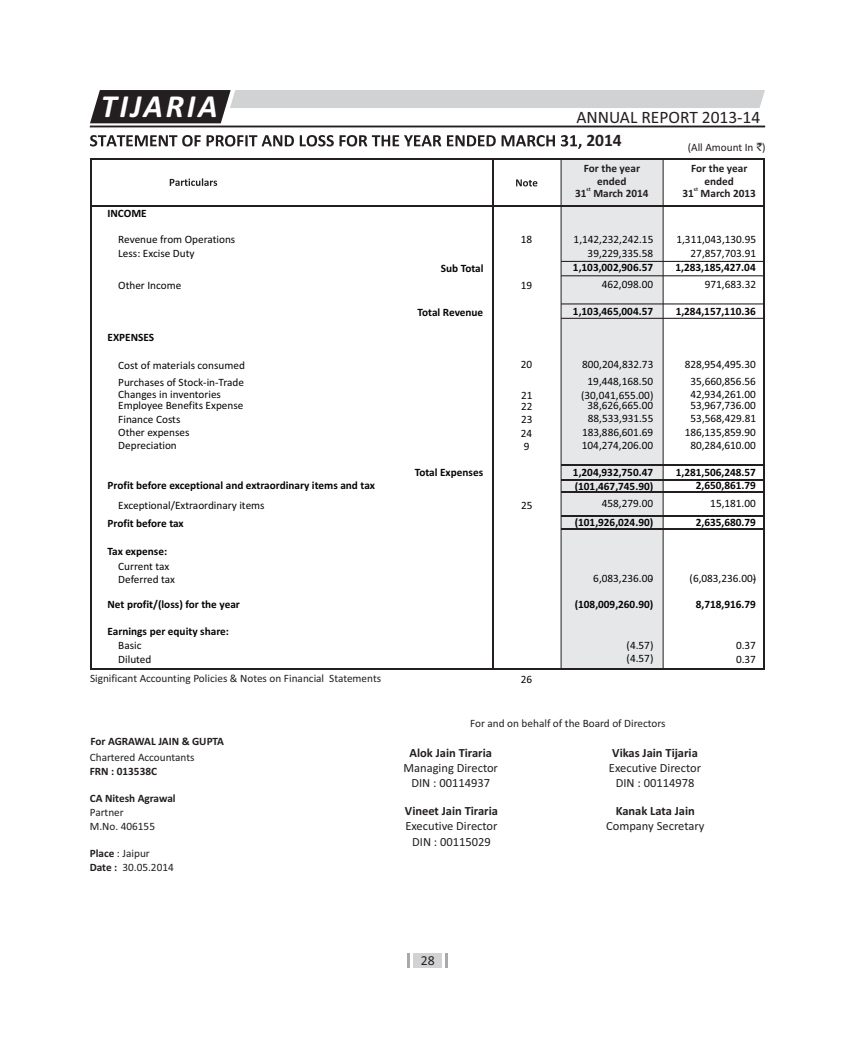
<style>
.page{position:relative;width:855px;height:1058px;background:#fff}
.page>*{position:absolute;margin:0;border:0;box-sizing:border-box;transform-origin:0 0}
.t1{font:italic 700 32.25px "Calibri";letter-spacing:.085em;color:#fff}
.t2{font:17.5px "Calibri";color:#231f20}
.t3{font:700 17.5px "Calibri";color:#231f20}
.t4{font:13.75px "Calibri";color:#231f20}
.t5{font:12.5px/15.2px "Calibri";color:#231f20;text-align:center}
.t6{font:700 12.5px "Calibri";color:#231f20}
.t7{font:11.25px/13.4px "Calibri";color:#040504}
.t8{font:700 11.25px/13.2px "Calibri";color:#040504;text-align:right}
.t9{font:11.25px/13.8px "Calibri";color:#231f20}
.t10{font:700 11.25px/12.2px "Calibri";color:#231f20;text-align:center}
.t11{font:700 5.62px "Calibri";color:#231f20}
.s1{font-weight:700}
.s2{font-family:"Rupee Foradian"}
</style>
<div class="page">
<div style="left:561px;top:158px;width:103px;height:511px;background:#e6e7e9"></div>
<div style="left:413px;top:953px;width:29px;height:14px;background:#d1d2d4"></div>
<svg style="left:408px;top:953px;width:2px;height:14px"></svg>
<svg style="left:445px;top:953px;width:2px;height:14px"></svg>
<hr style="left:90px;top:159px;width:1px;height:510px;background:#231f20">
<hr style="left:91px;top:159px;width:674px;height:1px;background:#231f20">
<hr style="left:91px;top:205px;width:674px;height:1px;background:#231f20">
<hr style="left:91px;top:669px;width:674px;height:1px;background:#231f20">
<svg style="left:170px;top:178px;width:47px;height:8px"></svg>
<hr style="left:493px;top:160px;width:1px;height:510px;background:#231f20">
<hr style="left:764px;top:160px;width:1px;height:510px;background:#231f20">
<hr style="left:561px;top:318px;width:204px;height:1px;background:#231f20">
<hr style="left:561px;top:303px;width:204px;height:1px;background:#231f20">
<hr style="left:561px;top:465px;width:204px;height:1px;background:#231f20">
<hr style="left:561px;top:479px;width:204px;height:1px;background:#231f20">
<hr style="left:561px;top:492px;width:204px;height:1px;background:#231f20">
<hr style="left:561px;top:515px;width:204px;height:1px;background:#231f20">
<hr style="left:561px;top:529px;width:204px;height:1px;background:#231f20">
<svg style="left:516px;top:179px;width:21px;height:7px"></svg>
<hr style="left:90px;top:126px;width:675px;height:1px;background:#231f20">
<svg style="left:90px;top:135px;width:465px;height:11px"></svg>
<svg style="left:561px;top:135px;width:20px;height:14px"></svg>
<svg style="left:90px;top:90px;width:675px;height:33px"></svg>
<hr style="left:561px;top:275px;width:204px;height:1px;background:#231f20">
<hr style="left:561px;top:261px;width:204px;height:1px;background:#231f20">
<h1 class="t1" style="left:101px;top:93px;width:118px">TIJARIA</h1>
<p class="t8" style="left:108px;top:208px;width:41px">INCOME</p>
<p class="t7" style="left:118px;top:233px;width:119px;line-height:13.9px">Revenue from Operations<br>Less: Excise Duty</p>
<p class="t7" style="left:118px;top:280px;width:65px">Other Income</p>
<p class="t8" style="left:108px;top:331px;width:48px">EXPENSES</p>
<p class="t7" style="left:118px;top:357px;width:128px;line-height:17.2px">Cost of materials consumed<br>Purchases of Stock-in-Trade</p>
<p class="t7" style="left:118px;top:390px;width:127px;line-height:10.6px">Changes in inventories<br>Employee Benefits Expense</p>
<p class="t7" style="left:118px;top:414px;width:73px;line-height:12.9px">Finance Costs<br>Other expenses<br>Depreciation</p>
<p class="t8" style="left:108px;top:480px;width:269px">Profit before exceptional and extraordinary items and tax</p>
<p class="t7" style="left:118px;top:499px;width:148px">Exceptional/Extraordinary items</p>
<p class="t8" style="left:108px;top:517px;width:78px">Profit before tax</p>
<p class="t8" style="left:108px;top:546px;width:61px">Tax expense:</p>
<p class="t7" style="left:118px;top:560px;width:58px">Current tax<br>Deferred tax</p>
<p class="t8" style="left:108px;top:599px;width:134px">Net profit/(loss) for the year</p>
<p class="t8" style="left:108px;top:625px;width:123px">Earnings per equity share:</p>
<p class="t7" style="left:118px;top:639px;width:35px">Basic<br>Diluted</p>
<p class="t9" style="left:90px;top:672px;width:293px">Significant Accounting Policies &amp; Notes on Financial Statements</p>
<p class="t10" style="left:90px;top:735px;width:135px">For AGRAWAL JAIN &amp; GUPTA</p>
<p class="t9" style="left:90px;top:751px;width:106px">Chartered Accountants</p>
<p class="t10" style="left:90px;top:765px;width:69px">FRN : 013538C</p>
<p class="t10" style="left:90px;top:793px;width:87px">CA Nitesh Agrawal</p>
<p class="t9" style="left:90px;top:806px;width:67px">Partner<br>M.No. 406155</p>
<p class="t9" style="left:90px;top:847px;width:86px"><span class="s1">Place</span> : Jaipur<br><span class="s1">Date :</span> 30.05.2014</p>
<h2 class="t2" style="left:576px;top:110px;width:186px">ANNUAL REPORT 2013-14</h2>
<h2 class="t3" style="left:586px;top:133px;width:37px">2014</h2>
<p class="t9" style="left:688px;top:142px;width:79px">(All Amount In <span class="s2">`</span>)</p>
<p class="t8" style="left:441px;top:263px;width:44px">Sub Total</p>
<p class="t8" style="left:418px;top:307px;width:67px">Total Revenue</p>
<p class="t8" style="left:415px;top:467px;width:70px">Total Expenses</p>
<p class="t7" style="left:521px;top:234px;width:13px">18</p>
<p class="t7" style="left:521px;top:279px;width:13px">19</p>
<p class="t7" style="left:521px;top:359px;width:13px">20</p>
<p class="t7" style="left:521px;top:391px;width:13px;line-height:10.6px">21<br>22</p>
<p class="t7" style="left:521px;top:414px;width:13px;text-align:justify">23<br>24<br>9</p>
<p class="t7" style="left:521px;top:500px;width:13px">25</p>
<p class="t7" style="left:521px;top:673px;width:13px">26</p>
<p class="t10" style="left:584px;top:163px;width:58px">For the year ended</p>
<p class="t11" style="left:587px;top:187px;width:6px">st</p>
<p class="t10" style="left:575px;top:188px;width:75px">31 March 2014</p>
<p class="t7" style="left:574px;top:233px;width:81px;line-height:14px;text-align:right">1,142,232,242.15<br>39,229,335.58</p>
<p class="t8" style="left:573px;top:262px;width:82px">1,103,002,906.57</p>
<p class="t7" style="left:602px;top:279px;width:53px">462,098.00</p>
<p class="t8" style="left:573px;top:306px;width:82px">1,103,465,004.57</p>
<p class="t7" style="left:582px;top:356px;width:73px;line-height:17.2px;text-align:center">800,204,832.73<br>19,448,168.50</p>
<p class="t7" style="left:581px;top:390px;width:74px;line-height:10.5px;text-align:center">(30,041,655.00)<br>38,626,665.00</p>
<p class="t7" style="left:582px;top:413px;width:73px;text-align:center">88,533,931.55<br>183,886,601.69<br>104,274,206.00</p>
<p class="t8" style="left:573px;top:466px;width:82px;text-align:left">1,204,932,750.47 (101,467,745.90)</p>
<p class="t7" style="left:602px;top:498px;width:53px">458,279.00</p>
<p class="t8" style="left:575px;top:516px;width:80px">(101,926,024.90)</p>
<p class="t7" style="left:593px;top:572px;width:61px">6,083,236.00-</p>
<p class="t8" style="left:575px;top:599px;width:80px">(108,009,260.90)</p>
<p class="t7" style="left:627px;top:639px;width:28px">(4.57) (4.57)</p>
<p class="t10" style="left:691px;top:163px;width:58px">For the year ended</p>
<p class="t11" style="left:694px;top:187px;width:6px">st</p>
<p class="t10" style="left:683px;top:188px;width:75px">31 March 2013</p>
<p class="t7" style="left:676px;top:233px;width:81px;line-height:14px;text-align:right">1,311,043,130.95<br>27,857,703.91</p>
<p class="t8" style="left:676px;top:262px;width:82px">1,283,185,427.04</p>
<p class="t7" style="left:705px;top:279px;width:53px">971,683.32</p>
<p class="t8" style="left:676px;top:306px;width:82px">1,284,157,110.36</p>
<p class="t7" style="left:685px;top:356px;width:73px;line-height:17.2px;text-align:center">828,954,495.30<br>35,660,856.56</p>
<p class="t7" style="left:690px;top:390px;width:67px;line-height:10.6px">42,934,261.00<br>53,967,736.00</p>
<p class="t7" style="left:685px;top:413px;width:73px;text-align:center">53,568,429.81<br>186,135,859.90<br>80,284,610.00</p>
<p class="t8" style="left:676px;top:466px;width:82px">1,281,506,248.57<br>2,650,861.79</p>
<p class="t7" style="left:710px;top:498px;width:47px">15,181.00</p>
<p class="t8" style="left:696px;top:516px;width:62px">2,635,680.79</p>
<p class="t7" style="left:690px;top:572px;width:68px">(6,083,236.00)-</p>
<p class="t8" style="left:696px;top:598px;width:62px">8,718,916.79</p>
<p class="t7" style="left:736px;top:639px;width:21px">0.37<br>0.37</p>
<p class="t9" style="left:470px;top:717px;width:197px">For and on behalf of the Board of Directors</p>
<p class="t6" style="left:410px;top:747px;width:84px">Alok Jain Tiraria</p>
<p class="t5" style="left:403px;top:761px;width:96px">Managing Director<br>DIN : 00114937</p>
<p class="t6" style="left:612px;top:747px;width:87px">Vikas Jain Tijaria</p>
<p class="t5" style="left:609px;top:761px;width:94px">Executive Director<br>DIN : 00114978</p>
<p class="t6" style="left:405px;top:805px;width:95px">Vineet Jain Tiraria</p>
<p class="t5" style="left:405px;top:819px;width:94px">Executive Director<br>DIN : 00115029</p>
<p class="t6" style="left:616px;top:805px;width:81px">Kanak Lata Jain</p>
<p class="t5" style="left:606px;top:819px;width:100px">Company Secretary</p>
<p class="t4" style="left:421px;top:954px;width:15px">28</p>
</div>
